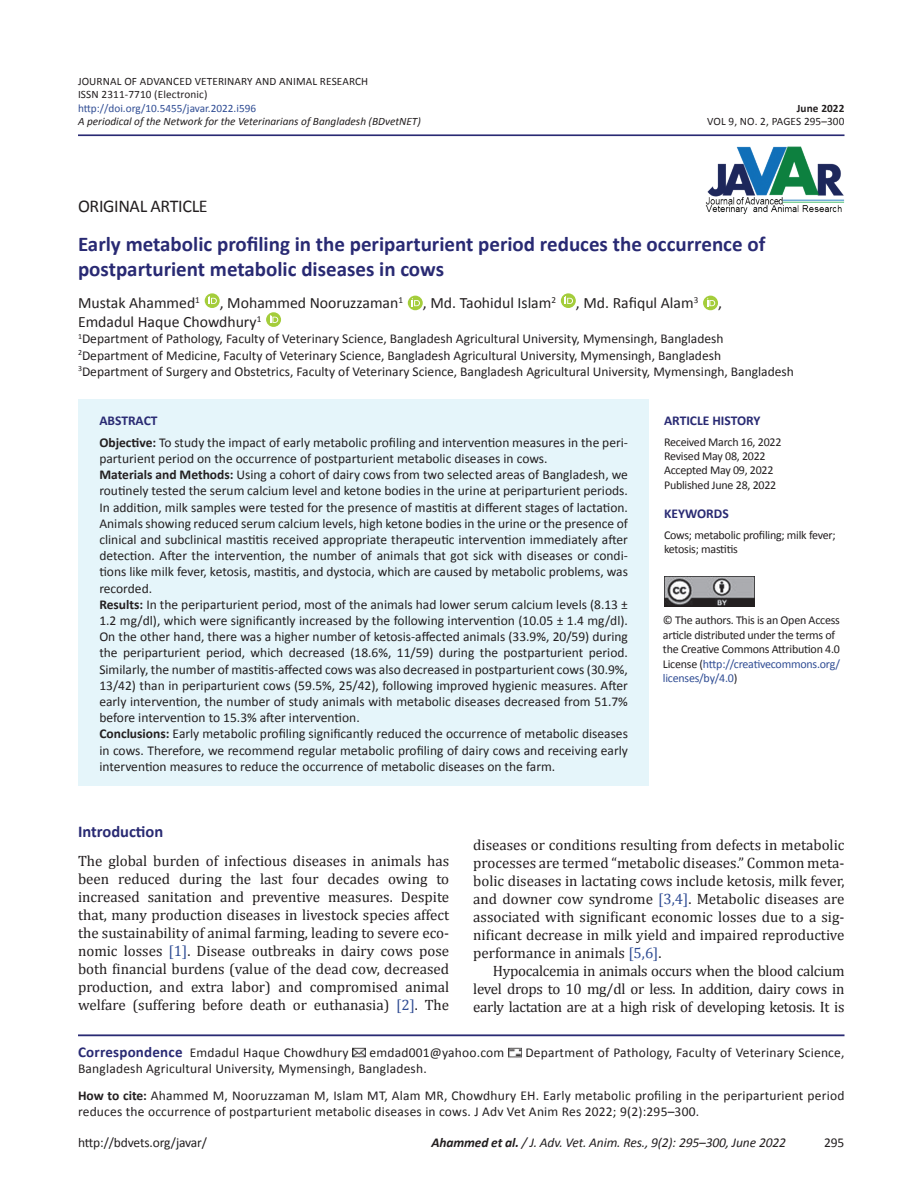
<style>
.page{position:relative;width:918px;height:1188px;background:#fff}
.page>*{position:absolute;margin:0;border:0;box-sizing:border-box;transform-origin:0 0}
.Article_Title{font:700 21px/25.2px "Calibri";color:#292a73}
.Issue_Date{font:18px "Calibri";letter-spacing:-.02em;color:#231f20}
.Head_A{font:700 16.5px "Calibri";color:#292a73}
.Authors{font:15.75px "Calibri";color:#231f20}
.Para_1st{font:15px/18px "Cambria";color:#231f20;text-align:justify}
.Para_Indent{font:15px/18px "Cambria";letter-spacing:-.02em;color:#231f20;text-align:justify}
.ABSTRACT_TXT{font:13.5px/16.2px "Calibri";color:#231f20;text-align:justify}
.Author_Deatiles{font:13.5px/16.2px "Calibri";letter-spacing:.015em;color:#231f20}
.Affliation{font:13.5px "Calibri";color:#231f20}
.t1{font:italic 13.5px "Calibri";letter-spacing:-.01em;color:#231f20}
.ABSTRACT_HD{font:700 13.5px "Calibri";color:#292a73}
.Issue_Date-2{font:12px/14.4px "Calibri";letter-spacing:-.02em;color:#231f20}
.VOL{font:11.25px "Calibri";letter-spacing:.01em;color:#231f20}
.DOI{font:italic 11.25px "Calibri";color:#231f20}
.VOL-2{font:11.25px "Calibri";color:#304d94}
.DOI-2{font:11.25px "Calibri";letter-spacing:.01em;color:#231f20}
.VOL-3{font:700 11.25px "Calibri";letter-spacing:.01em;color:#231f20}
.s1{font-weight:700}
.s2{color:#304d94}
.s3{font-weight:700;font-size:15px;color:#292a73}
</style>
<div class="page">
<hr style="left:78px;top:134px;width:767px;height:2px;background:#292a73">
<svg style="left:204px;top:293px;width:12px;height:15px"></svg>
<svg style="left:205px;top:293px;width:15px;height:15px"></svg>
<svg style="left:209px;top:296px;width:8px;height:8px"></svg>
<svg style="left:408px;top:295px;width:14px;height:16px"></svg>
<svg style="left:408px;top:296px;width:15px;height:14px"></svg>
<svg style="left:412px;top:298px;width:8px;height:8px"></svg>
<svg style="left:561px;top:293px;width:15px;height:15px"></svg>
<svg style="left:565px;top:296px;width:8px;height:8px"></svg>
<svg style="left:704px;top:295px;width:14px;height:16px"></svg>
<div style="left:703px;top:296px;width:15px;height:14px;background:#a4cd3b;border-radius:50%"></div>
<svg style="left:707px;top:298px;width:8px;height:8px"></svg>
<svg style="left:266px;top:312px;width:15px;height:15px"></svg>
<svg style="left:266px;top:312px;width:15px;height:15px"></svg>
<svg style="left:270px;top:315px;width:8px;height:8px"></svg>
<hr style="left:78px;top:1034px;width:767px;height:2px;background:#292a73">
<svg style="left:353px;top:1047px;width:13px;height:11px"></svg>
<svg style="left:508px;top:1047px;width:13px;height:11px"></svg>
<img style="left:705px;top:146px;width:140px;height:69px">
<div style="left:78px;top:399px;width:571px;height:387px;background:#e5f5fa"></div>
<img style="left:664px;top:576px;width:91px;height:31px">
<p class="VOL" style="left:78px;top:74px;width:292px">JOURNAL OF ADVANCED VETERINARY AND ANIMAL RESEARCH</p>
<p class="VOL" style="left:78px;top:88px;width:131px">ISSN 2311-7710 (Electronic)</p>
<p class="VOL-2" style="left:78px;top:101px;width:180px">http://doi.org/10.5455/javar.2022.i596</p>
<p class="VOL-3" style="left:797px;top:101px;width:49px">June 2022</p>
<p class="DOI" style="left:78px;top:115px;width:344px">A periodical of the Network for the Veterinarians of Bangladesh (BDvetNET)</p>
<p class="DOI-2" style="left:707px;top:115px;width:139px">VOL 9, NO. 2, PAGES 295–300</p>
<p class="Issue_Date" style="left:78px;top:195px;width:131px">ORIGINAL ARTICLE</p>
<p class="Article_Title" style="left:78px;top:230px;width:689px">Early metabolic profiling in the periparturient period reduces the occurrence of postparturient metabolic diseases in cows</p>
<p class="Authors" style="left:78px;top:293px;width:123px">Mustak Ahammed<sup>1</sup></p>
<p class="Authors" style="left:220px;top:293px;width:185px">, Mohammed Nooruzzaman<sup>1</sup></p>
<p class="Authors" style="left:423px;top:293px;width:135px">, Md. Taohidul Islam<sup>2</sup></p>
<p class="Authors" style="left:576px;top:293px;width:124px">, Md. Rafiqul Alam<sup>3</sup></p>
<p class="Authors" style="left:718px;top:293px;width:5px">,</p>
<p class="Authors" style="left:78px;top:312px;width:185px">Emdadul Haque Chowdhury<sup>1</sup></p>
<p class="Affliation" style="left:78px;top:331px;width:647px"><sup>1</sup>Department of Pathology, Faculty of Veterinary Science, Bangladesh Agricultural University, Mymensingh, Bangladesh</p>
<p class="Affliation" style="left:78px;top:347px;width:645px"><sup>2</sup>Department of Medicine, Faculty of Veterinary Science, Bangladesh Agricultural University, Mymensingh, Bangladesh</p>
<p class="Affliation" style="left:78px;top:363px;width:717px"><sup>3</sup>Department of Surgery and Obstetrics, Faculty of Veterinary Science, Bangladesh Agricultural University, Mymensingh, Bangladesh</p>
<p class="ABSTRACT_HD" style="left:99px;top:412px;width:60px">ABSTRACT</p>
<p class="ABSTRACT_TXT" style="left:99px;top:434px;width:530px"><span class="s1">Objective:</span> To study the impact of early metabolic profiling and intervention measures in the peri&shy;parturient period on the occurrence of postparturient metabolic diseases in cows.</p>
<p class="ABSTRACT_TXT" style="left:99px;top:466px;width:530px"><span class="s1">Materials and Methods:</span> Using a cohort of dairy cows from two selected areas of Bangladesh, we routinely tested the serum calcium level and ketone bodies in the urine at periparturient periods.<br>In addition, milk samples were tested for the presence of mastitis at different stages of lactation.<br>Animals showing reduced serum calcium levels, high ketone bodies in the urine or the presence of clinical and subclinical mastitis received appropriate therapeutic intervention immediately after detection. After the intervention, the number of animals that got sick with diseases or condi&shy;tions like milk fever, ketosis, mastitis, and dystocia, which are caused by metabolic problems, was recorded.</p>
<p class="ABSTRACT_TXT" style="left:99px;top:596px;width:530px"><span class="s1">Results:</span> In the periparturient period, most of the animals had lower serum calcium levels (8.13 ± 1.2 mg/dl), which were significantly increased by the following intervention (10.05 ± 1.4 mg/dl).<br>On the other hand, there was a higher number of ketosis-affected animals (33.9%, 20/59) during the periparturient period, which decreased (18.6%, 11/59) during the postparturient period.<br>Similarly, the number of mastitis-affected cows was also decreased in postparturient cows (30.9%, 13/42) than in periparturient cows (59.5%, 25/42), following improved hygienic measures. After early intervention, the number of study animals with metabolic diseases decreased from 51.7% before intervention to 15.3% after intervention.</p>
<p class="ABSTRACT_TXT" style="left:99px;top:725px;width:530px"><span class="s1">Conclusions:</span> Early metabolic profiling significantly reduced the occurrence of metabolic diseases in cows. Therefore, we recommend regular metabolic profiling of dairy cows and receiving early intervention measures to reduce the occurrence of metabolic diseases on the farm.</p>
<p class="ABSTRACT_HD" style="left:664px;top:412px;width:98px">ARTICLE HISTORY</p>
<p class="Issue_Date-2" style="left:664px;top:434px;width:119px">Received March 16, 2022</p>
<p class="Issue_Date-2" style="left:664px;top:448px;width:103px">Revised May 08, 2022</p>
<p class="Issue_Date-2" style="left:664px;top:463px;width:111px">Accepted May 09, 2022</p>
<p class="Issue_Date-2" style="left:664px;top:477px;width:114px">Published June 28, 2022</p>
<p class="ABSTRACT_HD" style="left:664px;top:506px;width:66px">KEYWORDS</p>
<p class="Issue_Date-2" style="left:664px;top:527px;width:173px">Cows; metabolic profiling; milk fever; ketosis; mastitis</p>
<p class="Issue_Date-2" style="left:663px;top:613px;width:179px">© The authors. This is an Open Access article distributed under the terms of the Creative Commons Attribution 4.0<br>License (<span class="s2">http://creativecommons.org/ licenses/by/4.0</span>)</p>
<p class="Head_A" style="left:78px;top:822px;width:87px">Introduction</p>
<p class="Para_1st" style="left:78px;top:852px;width:373px">The global burden of infectious diseases in animals has been reduced during the last four decades owing to increased sanitation and preventive measures. Despite that, many production diseases in livestock species affect the sustainability of animal farming, leading to severe eco&shy;nomic losses <span class="s2">[1]</span>. Disease outbreaks in dairy cows pose both financial burdens (value of the dead cow, decreased production, and extra labor) and compromised animal welfare (suffering before death or euthanasia) <span class="s2">[2]</span>. The</p>
<p class="Para_1st" style="left:473px;top:836px;width:373px">diseases or conditions resulting from defects in metabolic processes are termed “metabolic diseases.” Common meta&shy;bolic diseases in lactating cows include ketosis, milk fever, and downer cow syndrome <span class="s2">[3,4]</span>. Metabolic diseases are associated with significant economic losses due to a sig&shy;nificant decrease in milk yield and impaired reproductive performance in animals <span class="s2">[5,6]</span>.</p>
<p class="Para_Indent" style="left:473px;top:962px;width:373px;text-indent:20px">Hypocalcemia in animals occurs when the blood calcium level drops to 10 mg/dl or less. In addition, dairy cows in early lactation are at a high risk of developing ketosis. It is</p>
<p class="Author_Deatiles" style="left:78px;top:1044px;width:272px"><span class="s3">Correspondence</span> Emdadul Haque Chowdhury</p>
<p class="Author_Deatiles" style="left:370px;top:1044px;width:136px">emdad001@yahoo.com</p>
<p class="Author_Deatiles" style="left:525px;top:1044px;width:321px">Department of Pathology, Faculty of Veterinary Science,</p>
<p class="Author_Deatiles" style="left:78px;top:1060px;width:350px">Bangladesh Agricultural University, Mymensingh, Bangladesh.</p>
<p class="Author_Deatiles" style="left:78px;top:1087px;width:768px"><span class="s1">How to cite:</span> Ahammed M, Nooruzzaman M, Islam MT, Alam MR, Chowdhury EH. Early metabolic profiling in the periparturient period reduces the occurrence of postparturient metabolic diseases in cows. J Adv Vet Anim Res 2022; 9(2):295–300.</p>
<p class="ABSTRACT_TXT" style="left:78px;top:1133px;width:131px">http://bdvets.org/javar/</p>
<p class="t1" style="left:431px;top:1134px;width:356px"><span class="s1">Ahammed et al.</span> / J. Adv. Vet. Anim. Res., 9(2): 295–300, June 2022</p>
<p class="ABSTRACT_TXT" style="left:824px;top:1133px;width:22px">295</p>
</div>
